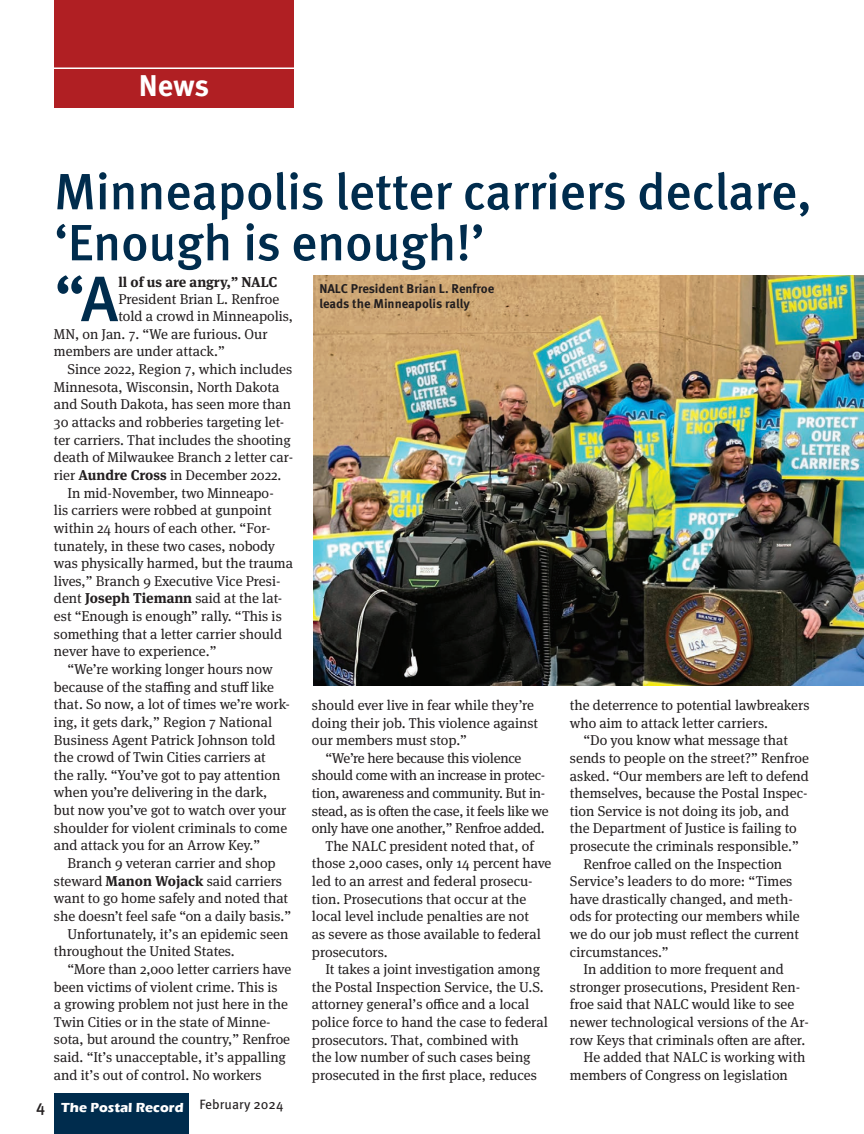
<style>
.page{position:relative;width:864px;height:1134px;background:#fff}
.page>*{position:absolute;margin:0;border:0;box-sizing:border-box;transform-origin:0 0}
.t1{font:500 64.05px "Meta Pro";color:#002c4d}
.t2{font:500 51px/51px "Meta Pro";letter-spacing:-.01em;color:#002c4d}
.t3{font:700 30px "Meta Pro";color:#fff}
.t4{font:14.25px/17.5px "Meta Serif Pro";color:#231f20}
.t5{font:14.25px "Meta Serif Pro";letter-spacing:-.02em;color:#231f20}
.t6{font:700 14.25px "Meta Serif Pro";color:#231f20}
.t7{font:700 13.5px "Eras ITC";color:#fff}
.t8{font:700 12.75px/15px "Meta Pro";color:#231f20}
.s1{font-weight:700}
.s2{font-family:"Meta Pro";font-weight:500;font-size:16.5px;color:#231f20}
</style>
<div class="page">
<div style="left:54px;top:1094px;width:135px;height:40px;background:#002c4d"></div>
<div style="left:54px;top:0;width:240px;height:108px;background:#b01f23"></div>
<hr style="left:54px;top:67px;width:240px;height:2px;background:#fff">
<img style="left:313px;top:276px;width:551px;height:410px">
<h3 class="t3" style="left:139px;top:62px;width:72px">News</h3>
<h2 class="t2" style="left:54px;top:163px;width:759px">Minneapolis letter carriers declare, ‘Enough is enough!’</h2>
<p class="t8" style="left:319px;top:281px;width:177px">NALC President Brian L. Renfroe leads the Minneapolis rally</p>
<h1 class="t1" style="left:54px;top:249px;width:66px">“A</h1>
<p class="t6" style="left:118px;top:270px;width:161px">ll of us are angry,” NALC</p>
<p class="t4" style="left:118px;top:289px;width:162px">President Brian L. Renfroe</p>
<p class="t4" style="left:118px;top:307px;width:176px">told a crowd in Minneapolis,</p>
<p class="t4" style="left:54px;top:324px;width:215px">MN, on Jan. 7. “We are furious. Our</p>
<p class="t4" style="left:54px;top:342px;width:172px">members are under attack.”</p>
<p class="t4" style="left:67px;top:360px;width:226px">Since 2022, Region 7, which includes</p>
<p class="t4" style="left:54px;top:377px;width:227px">Minnesota, Wisconsin, North Dakota</p>
<p class="t4" style="left:54px;top:395px;width:239px">and South Dakota, has seen more than</p>
<p class="t4" style="left:54px;top:413px;width:232px">30 attacks and robberies targeting let-</p>
<p class="t4" style="left:54px;top:430px;width:238px">ter carriers. That includes the shooting</p>
<p class="t4" style="left:54px;top:448px;width:241px">death of Milwaukee Branch 2 letter car-</p>
<p class="t4" style="left:54px;top:465px;width:229px">rier <span class="s1">Aundre Cross</span> in December 2022.</p>
<p class="t4" style="left:67px;top:483px;width:208px">In mid-November, two Minneapo-</p>
<p class="t4" style="left:54px;top:501px;width:219px">lis carriers were robbed at gunpoint</p>
<p class="t4" style="left:54px;top:518px;width:218px">within 24 hours of each other. “For-</p>
<p class="t4" style="left:54px;top:536px;width:223px">tunately, in these two cases, nobody</p>
<p class="t4" style="left:54px;top:554px;width:241px">was physically harmed, but the trauma</p>
<p class="t4" style="left:54px;top:571px;width:228px">lives,” Branch 9 Executive Vice Presi-</p>
<p class="t4" style="left:54px;top:589px;width:230px">dent <span class="s1">Joseph Tiemann</span> said at the lat-</p>
<p class="t4" style="left:54px;top:607px;width:229px">est “Enough is enough” rally. “This is</p>
<p class="t4" style="left:54px;top:624px;width:230px">something that a letter carrier should</p>
<p class="t4" style="left:54px;top:642px;width:164px">never have to experience.”</p>
<p class="t4" style="left:67px;top:660px;width:207px">“We’re working longer hours now</p>
<p class="t4" style="left:54px;top:677px;width:222px">because of the staffing and stuff like</p>
<p class="t4" style="left:54px;top:695px;width:237px">that. So now, a lot of times we’re work-</p>
<p class="t4" style="left:54px;top:712px;width:220px">ing, it gets dark,” Region 7 National</p>
<p class="t4" style="left:54px;top:730px;width:223px">Business Agent Patrick Johnson told</p>
<p class="t4" style="left:54px;top:748px;width:213px">the crowd of Twin Cities carriers at</p>
<p class="t4" style="left:54px;top:765px;width:228px">the rally. “You’ve got to pay attention</p>
<p class="t4" style="left:54px;top:783px;width:215px">when you’re delivering in the dark,</p>
<p class="t4" style="left:54px;top:801px;width:234px">but now you’ve got to watch over your</p>
<p class="t4" style="left:54px;top:818px;width:235px">shoulder for violent criminals to come</p>
<p class="t4" style="left:54px;top:836px;width:208px">and attack you for an Arrow Key.”</p>
<p class="t4" style="left:67px;top:854px;width:210px">Branch 9 veteran carrier and shop</p>
<p class="t4" style="left:54px;top:871px;width:230px">steward <span class="s1">Manon Wojack</span> said carriers</p>
<p class="t4" style="left:54px;top:889px;width:236px">want to go home safely and noted that</p>
<p class="t4" style="left:54px;top:907px;width:239px">she doesn’t feel safe “on a daily basis.”</p>
<p class="t4" style="left:67px;top:924px;width:222px">Unfortunately, it’s an epidemic seen</p>
<p class="t4" style="left:54px;top:942px;width:182px">throughout the United States.</p>
<p class="t4" style="left:67px;top:959px;width:225px">“More than 2,000 letter carriers have</p>
<p class="t4" style="left:54px;top:977px;width:225px">been victims of violent crime. This is</p>
<p class="t4" style="left:54px;top:995px;width:236px">a growing problem not just here in the</p>
<p class="t4" style="left:54px;top:1012px;width:218px">Twin Cities or in the state of Minne-</p>
<p class="t4" style="left:54px;top:1030px;width:238px">sota, but around the country,” Renfroe</p>
<p class="t4" style="left:54px;top:1048px;width:233px">said. “It’s unacceptable, it’s appalling</p>
<p class="t4" style="left:54px;top:1065px;width:209px">and it’s out of control. No workers</p>
<p class="t4" style="left:312px;top:696px;width:228px">should ever live in fear while they’re doing their job. This violence against our members must stop.”</p>
<p class="t5" style="left:325px;top:748px;width:197px">“We’re here because this violence</p>
<p class="t5" style="left:312px;top:765px;width:235px">should come with an increase in protec-</p>
<p class="t5" style="left:312px;top:783px;width:235px">tion, awareness and community. But in-</p>
<p class="t5" style="left:312px;top:800px;width:238px">stead, as is often the case, it feels like we</p>
<p class="t5" style="left:312px;top:818px;width:234px">only have one another,” Renfroe added.</p>
<p class="t4" style="left:325px;top:836px;width:210px">The NALC president noted that, of</p>
<p class="t4" style="left:312px;top:854px;width:241px">those 2,000 cases, only 14 percent have</p>
<p class="t4" style="left:312px;top:872px;width:222px">led to an arrest and federal prosecu-</p>
<p class="t4" style="left:312px;top:889px;width:216px">tion. Prosecutions that occur at the</p>
<p class="t4" style="left:312px;top:907px;width:219px">local level include penalties are not</p>
<p class="t4" style="left:312px;top:925px;width:231px">as severe as those available to federal</p>
<p class="t4" style="left:312px;top:942px;width:77px">prosecutors.</p>
<p class="t4" style="left:325px;top:960px;width:216px">It takes a joint investigation among</p>
<p class="t4" style="left:312px;top:977px;width:233px">the Postal Inspection Service, the U.S.</p>
<p class="t4" style="left:312px;top:995px;width:219px">attorney general’s office and a local</p>
<p class="t4" style="left:312px;top:1013px;width:238px">police force to hand the case to federal</p>
<p class="t4" style="left:312px;top:1030px;width:208px">prosecutors. That, combined with</p>
<p class="t4" style="left:312px;top:1048px;width:220px">the low number of such cases being</p>
<p class="t4" style="left:312px;top:1065px;width:227px">prosecuted in the first place, reduces</p>
<p class="t4" style="left:570px;top:696px;width:241px">the deterrence to potential lawbreakers</p>
<p class="t4" style="left:570px;top:713px;width:199px">who aim to attack letter carriers.</p>
<p class="t4" style="left:583px;top:731px;width:206px">“Do you know what message that</p>
<p class="t4" style="left:570px;top:748px;width:240px">sends to people on the street?” Renfroe</p>
<p class="t4" style="left:570px;top:766px;width:240px">asked. “Our members are left to defend</p>
<p class="t4" style="left:570px;top:784px;width:239px">themselves, because the Postal Inspec-</p>
<p class="t4" style="left:570px;top:801px;width:221px">tion Service is not doing its job, and</p>
<p class="t4" style="left:570px;top:819px;width:228px">the Department of Justice is failing to</p>
<p class="t4" style="left:570px;top:837px;width:230px">prosecute the criminals responsible.”</p>
<p class="t4" style="left:583px;top:854px;width:200px">Renfroe called on the Inspection</p>
<p class="t4" style="left:570px;top:872px;width:224px">Service’s leaders to do more: “Times</p>
<p class="t4" style="left:570px;top:889px;width:224px">have drastically changed, and meth-</p>
<p class="t4" style="left:570px;top:907px;width:231px">ods for protecting our members while</p>
<p class="t4" style="left:570px;top:925px;width:231px">we do our job must reflect the current</p>
<p class="t4" style="left:570px;top:942px;width:100px">circumstances.”</p>
<p class="t4" style="left:583px;top:960px;width:202px">In addition to more frequent and</p>
<p class="t4" style="left:570px;top:977px;width:232px">stronger prosecutions, President Ren-</p>
<p class="t4" style="left:570px;top:995px;width:226px">froe said that NALC would like to see</p>
<p class="t4" style="left:570px;top:1013px;width:240px">newer technological versions of the Ar-</p>
<p class="t4" style="left:570px;top:1030px;width:237px">row Keys that criminals often are after.</p>
<p class="t4" style="left:583px;top:1048px;width:224px">He added that NALC is working with</p>
<p class="t4" style="left:570px;top:1065px;width:219px">members of Congress on legislation</p>
<p class="t7" style="left:36px;top:1099px;width:249px"><span class="s2">4</span> The Postal Record <sup>February</sup> <sup>2024</sup></p>
</div>
